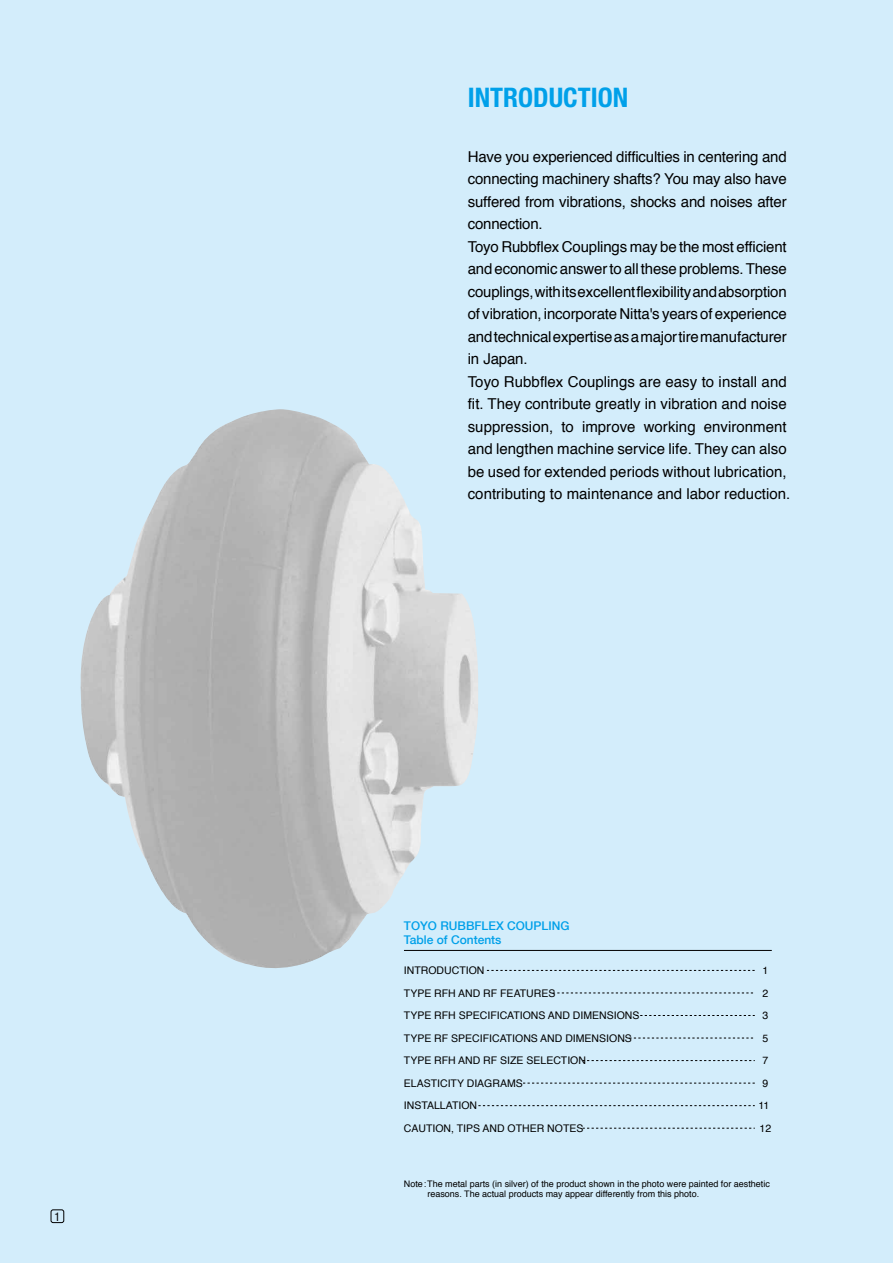
<style>
.page{position:relative;width:893px;height:1263px;background:#d3edfb}
.page>*{position:absolute;margin:0;border:0;box-sizing:border-box;transform-origin:0 0}
.t1{font:700 condensed 27px "Helvetica Neue";color:#00a0e9}
.t2{font:15px/22.5px "Helvetica";letter-spacing:-.01em;color:#000}
.t3{font:500 12px/14.4px "Helvetica Neue";color:#00a0e9}
.t4{font:condensed 12px "Helvetica Neue";color:#000}
.t5{font:10.5px "Helvetica";color:#000}
.t6{font:9px/10.8px "Helvetica";color:#000}
</style>
<div class="page">
<img style="left:80px;top:409px;width:399px;height:559px">
<hr style="left:404px;top:950px;width:368px;height:1px;background:#000">
<svg style="left:487px;top:970px;width:268px;height:1px"></svg>
<svg style="left:553px;top:993px;width:200px;height:1px"></svg>
<svg style="left:636px;top:1015px;width:119px;height:1px"></svg>
<svg style="left:629px;top:1038px;width:125px;height:1px"></svg>
<svg style="left:583px;top:1060px;width:172px;height:1px"></svg>
<svg style="left:523px;top:1083px;width:232px;height:1px"></svg>
<svg style="left:478px;top:1105px;width:277px;height:1px"></svg>
<svg style="left:583px;top:1128px;width:172px;height:1px"></svg>
<div style="left:51px;top:1209px;width:13px;height:14px;border:1px solid #000;border-radius:2px"></div>
<p class="t4" style="left:55px;top:1209px;width:7px">1</p>
<h1 class="t1" style="left:468px;top:81px;width:162px">INTRODUCTION</h1>
<p class="t2" style="left:468px;top:146px;width:324px">Have you experienced difficulties in centering and connecting machinery shafts? You may also have suffered from vibrations, shocks and noises after connection.<br>Toyo Rubbflex Couplings may be the most efficient and economic answer to all these problems. These couplings, with its excellent flexibility and absorption of vibration, incorporate Nitta's years of experience and technical expertise as a major tire manufacturer in Japan.<br>Toyo Rubbflex Couplings are easy to install and fit. They contribute greatly in vibration and noise suppression, to improve working environment and lengthen machine service life. They can also be used for extended periods without lubrication, contributing to maintenance and labor reduction.</p>
<p class="t3" style="left:404px;top:918px;width:167px">TOYO RUBBFLEX COUPLING<br>Table of Contents</p>
<p class="t5" style="left:404px;top:962px;width:82px">INTRODUCTION</p>
<p class="t5" style="left:762px;top:962px;width:7px">1</p>
<p class="t5" style="left:404px;top:985px;width:153px">TYPE RFH AND RF FEATURES</p>
<p class="t5" style="left:762px;top:985px;width:7px">2</p>
<p class="t5" style="left:404px;top:1007px;width:237px">TYPE RFH SPECIFICATIONS AND DIMENSIONS</p>
<p class="t5" style="left:762px;top:1007px;width:7px">3</p>
<p class="t5" style="left:404px;top:1030px;width:229px">TYPE RF SPECIFICATIONS AND DIMENSIONS</p>
<p class="t5" style="left:762px;top:1030px;width:7px">5</p>
<p class="t5" style="left:404px;top:1052px;width:184px">TYPE RFH AND RF SIZE SELECTION</p>
<p class="t5" style="left:762px;top:1052px;width:7px">7</p>
<p class="t5" style="left:404px;top:1075px;width:120px">ELASTICITY DIAGRAMS</p>
<p class="t5" style="left:762px;top:1075px;width:7px">9</p>
<p class="t5" style="left:404px;top:1097px;width:75px">INSTALLATION</p>
<p class="t5" style="left:758px;top:1097px;width:12px">11</p>
<p class="t5" style="left:404px;top:1120px;width:181px">CAUTION, TIPS AND OTHER NOTES</p>
<p class="t5" style="left:760px;top:1120px;width:13px">12</p>
<p class="t6" style="left:427px;top:1178px;width:344px;text-indent:-23px">Note:The metal parts (in silver) of the product shown in the photo were painted for aesthetic reasons. The actual products may appear differently from this photo.</p>
</div>
